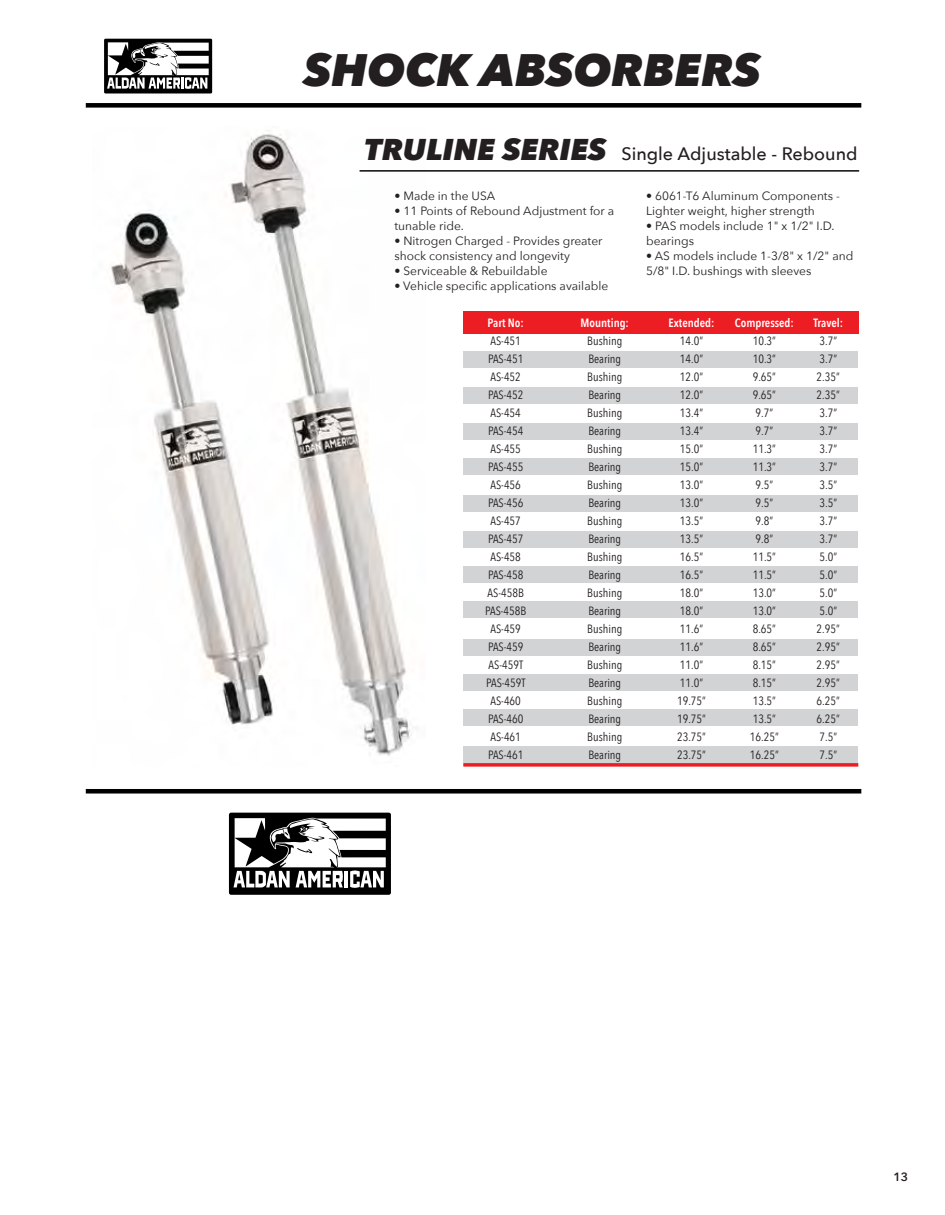
<style>
.page{position:relative;width:945px;height:1215px;background:#fff}
.page>*{position:absolute;margin:0;border:0;box-sizing:border-box;transform-origin:0 0}
.t1{font:italic 800 45.3px "Avenir Next";color:#231f20}
.t2{font:500 18px "Avenir Next";color:#231f20}
.t3{font:12px/18px "Avenir Next Condensed";color:#231f20;text-align:center}
.t4{font:12px/15px "Avenir Next";color:#231f20}
.t5{font:600 12px "Avenir Next Condensed";color:#fff}
.t6{font:600 12px "Avenir Next";color:#231f20}
.s1{font-weight:800;font-style:italic;font-size:30px}
</style>
<div class="page">
<img style="left:111px;top:130px;width:303px;height:626px">
<hr style="left:360px;top:170px;width:499px;height:2px;background:#000">
<div style="left:86px;top:103px;width:775px;height:5px;background:#000"></div>
<div style="left:86px;top:789px;width:775px;height:5px;background:#000"></div>
<svg style="left:104px;top:39px;width:108px;height:54px"></svg>
<svg style="left:463px;top:763px;width:395px;height:4px;background:#ee373d"></svg>
<div style="left:463px;top:351px;width:395px;height:17px;background:#d1d3d4"></div>
<div style="left:463px;top:388px;width:395px;height:16px;background:#d1d3d4"></div>
<div style="left:463px;top:423px;width:395px;height:16px;background:#d1d3d4"></div>
<div style="left:463px;top:458px;width:395px;height:16px;background:#d1d3d4"></div>
<div style="left:463px;top:495px;width:395px;height:17px;background:#d1d3d4"></div>
<div style="left:463px;top:531px;width:395px;height:17px;background:#d1d3d4"></div>
<div style="left:463px;top:567px;width:395px;height:16px;background:#d1d3d4"></div>
<div style="left:463px;top:602px;width:395px;height:16px;background:#d1d3d4"></div>
<div style="left:463px;top:639px;width:395px;height:16px;background:#d1d3d4"></div>
<div style="left:463px;top:674px;width:395px;height:17px;background:#d1d3d4"></div>
<div style="left:463px;top:709px;width:395px;height:17px;background:#d1d3d4"></div>
<div style="left:463px;top:747px;width:395px;height:16px;background:#d1d3d4"></div>
<div style="left:463px;top:311px;width:395px;height:23px;background:#ed1d24"></div>
<svg style="left:229px;top:813px;width:162px;height:82px"></svg>
<h1 class="t1" style="left:304px;top:42px;width:458px">SHOCK ABSORBERS</h1>
<h2 class="t2" style="left:365px;top:138px;width:495px"><span class="s1">TRULINE SERIES</span> Single Adjustable - Rebound</h2>
<p class="t4" style="left:394px;top:188px;width:102px">• Made in the USA</p>
<p class="t4" style="left:394px;top:203px;width:221px">• 11 Points of Rebound Adjustment for a tunable ride.</p>
<p class="t4" style="left:394px;top:233px;width:210px">• Nitrogen Charged - Provides greater shock consistency and longevity</p>
<p class="t4" style="left:394px;top:263px;width:155px">• Serviceable &amp; Rebuildable</p>
<p class="t4" style="left:394px;top:278px;width:215px">• Vehicle specific applications available</p>
<p class="t5" style="left:488px;top:312px;width:38px">Part No:</p>
<p class="t3" style="left:485px;top:331px;width:43px">AS-451<br>PAS-451<br>AS-452<br>PAS-452<br>AS-454<br>PAS-454<br>AS-455<br>PAS-455<br>AS-456<br>PAS-456<br>AS-457<br>PAS-457<br>AS-458<br>PAS-458<br>AS-458B<br>PAS-458B<br>AS-459<br>PAS-459<br>AS-459T<br>PAS-459T<br>AS-460<br>PAS-460<br>AS-461<br>PAS-461</p>
<p class="t5" style="left:581px;top:313px;width:50px">Mounting:</p>
<p class="t3" style="left:587px;top:331px;width:37px;text-align:justify">Bushing Bearing Bushing Bearing Bushing Bearing Bushing Bearing Bushing Bearing Bushing Bearing Bushing Bearing Bushing Bearing Bushing Bearing Bushing Bearing Bushing Bearing Bushing Bearing</p>
<p class="t4" style="left:646px;top:188px;width:195px">• 6061-T6 Aluminum Components -<br>Lighter weight, higher strength</p>
<p class="t4" style="left:646px;top:218px;width:190px">• PAS models include 1" x 1/2" I.D. bearings</p>
<p class="t4" style="left:646px;top:248px;width:209px">• AS models include 1-3/8" x 1/2" and<br>5/8" I.D. bushings with sleeves</p>
<p class="t5" style="left:669px;top:313px;width:47px">Extended:</p>
<p class="t3" style="left:677px;top:331px;width:30px;text-align:left">14.0”<br>14.0”<br>12.0”<br>12.0”<br>13.4”<br>13.4”<br>15.0”<br>15.0”<br>13.0”<br>13.0”<br>13.5”<br>13.5”<br>16.5”<br>16.5”<br>18.0”<br>18.0”<br>11.6”<br>11.6”<br>11.0”<br>11.0”<br>19.75”<br>19.75”<br>23.75”<br>23.75”</p>
<p class="t5" style="left:735px;top:313px;width:60px">Compressed:</p>
<p class="t3" style="left:750px;top:331px;width:30px">10.3”<br>10.3”<br>9.65”<br>9.65”<br>9.7”<br>9.7”<br>11.3”<br>11.3”<br>9.5”<br>9.5”<br>9.8”<br>9.8”<br>11.5”<br>11.5”<br>13.0”<br>13.0”<br>8.65”<br>8.65”<br>8.15”<br>8.15”<br>13.5”<br>13.5”<br>16.25”<br>16.25”</p>
<p class="t5" style="left:813px;top:313px;width:31px">Travel:</p>
<p class="t3" style="left:817px;top:331px;width:25px;text-align:left">3.7”<br>3.7”<br>2.35”<br>2.35”<br>3.7”<br>3.7”<br>3.7”<br>3.7”<br>3.5”<br>3.5”<br>3.7”<br>3.7”<br>5.0”<br>5.0”<br>5.0”<br>5.0”<br>2.95”<br>2.95”<br>2.95”<br>2.95”<br>6.25”<br>6.25”<br>7.5”<br>7.5”</p>
<p class="t6" style="left:894px;top:1167px;width:16px">13</p>
</div>
